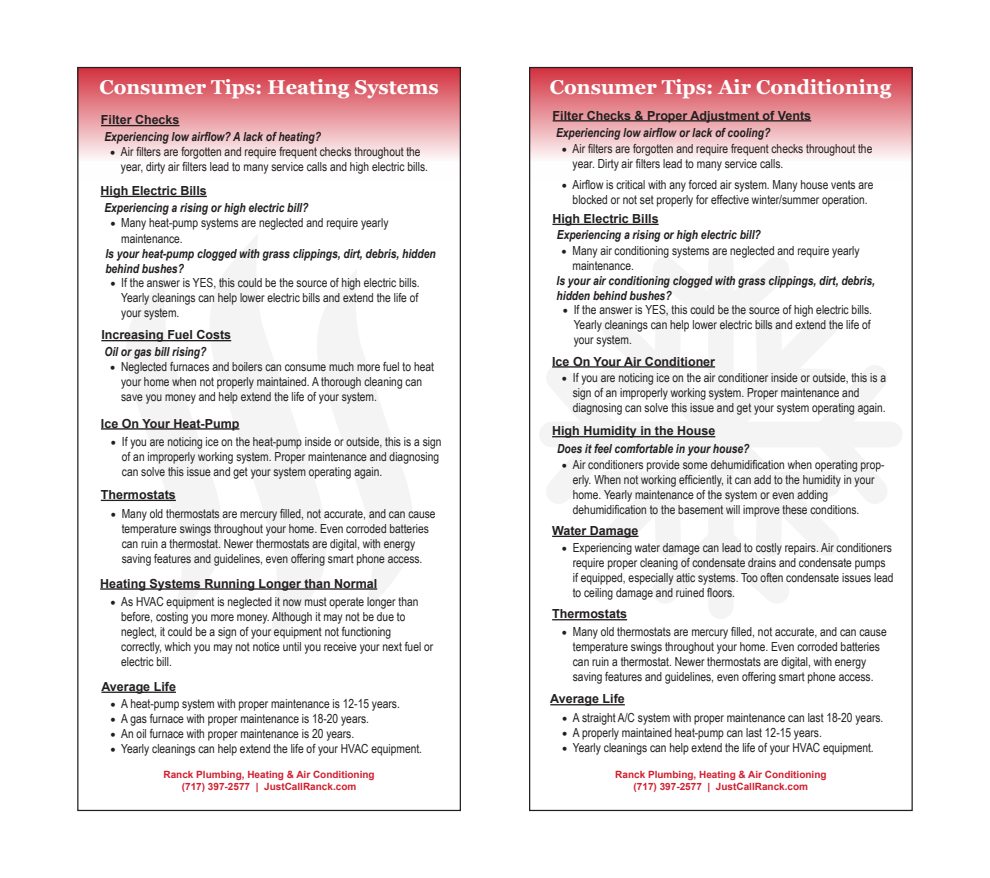
<style>
.page{position:relative;width:990px;height:878px;background:#fff}
.page>*{position:absolute;margin:0;border:0;box-sizing:border-box;transform-origin:0 0}
.t1{font:700 20px "Georgia";color:#fff}
.t2{font:12.5px/15px "Arial Narrow";color:#231f20}
.t3{font:italic 700 12.5px/15px "Arial Narrow";color:#231f20}
.t4{font:700 12.5px "Arial";color:#231f20}
.t5{font:700 10px/12px "Arial";color:#cf202f;text-align:center}
.s1{font-family:"Minion Pro";font-size:15px}
</style>
<div class="page">
<div style="left:77px;top:67px;width:384px;height:113px;background:linear-gradient(to bottom,#d23340,#fff)"></div>
<svg style="left:224px;top:235px;width:84px;height:409px;fill:#f6f6f6"></svg>
<svg style="left:126px;top:275px;width:102px;height:341px"></svg>
<svg style="left:308px;top:270px;width:105px;height:338px"></svg>
<hr style="left:101px;top:428px;width:138px;height:1px;background:#231f20">
<hr style="left:101px;top:499px;width:75px;height:2px;background:#231f20">
<hr style="left:100px;top:588px;width:277px;height:1px;background:#231f20">
<hr style="left:101px;top:691px;width:75px;height:2px;background:#231f20">
<hr style="left:101px;top:125px;width:78px;height:1px;background:#231f20">
<hr style="left:101px;top:196px;width:106px;height:1px;background:#231f20">
<hr style="left:101px;top:340px;width:130px;height:1px;background:#231f20">
<div style="left:529px;top:67px;width:384px;height:113px;background:linear-gradient(to bottom,#d1323f,#fff)"></div>
<svg style="left:540px;top:250px;width:362px;height:369px"></svg>
<hr style="left:552px;top:366px;width:163px;height:1px;background:#231f20">
<hr style="left:552px;top:535px;width:87px;height:2px;background:#231f20">
<hr style="left:552px;top:619px;width:75px;height:1px;background:#231f20">
<hr style="left:550px;top:704px;width:75px;height:1px;background:#231f20">
<hr style="left:553px;top:120px;width:258px;height:1px;background:#231f20">
<hr style="left:552px;top:436px;width:163px;height:1px;background:#231f20">
<hr style="left:552px;top:224px;width:107px;height:1px;background:#231f20">
<h1 class="t1" style="left:99px;top:74px;width:341px">Consumer Tips: Heating Systems</h1>
<p class="t4" style="left:101px;top:111px;width:80px">Filter Checks</p>
<p class="t2" style="left:121px;top:144px;width:309px;text-indent:-11px"><span class="s1">•</span> Air filters are forgotten and require frequent checks throughout the year, dirty air filters lead to many service calls and high electric bills.</p>
<p class="t3" style="left:104px;top:129px;width:218px">Experiencing low airflow? A lack of heating?</p>
<p class="t4" style="left:101px;top:182px;width:108px">High Electric Bills</p>
<p class="t2" style="left:121px;top:215px;width:269px;text-indent:-11px"><span class="s1">•</span> Many heat-pump systems are neglected and require yearly maintenance.</p>
<p class="t3" style="left:104px;top:200px;width:205px">Experiencing a rising or high electric bill?</p>
<p class="t3" style="left:105px;top:245px;width:332px">Is your heat-pump clogged with grass clippings, dirt, debris, hidden behind bushes?</p>
<p class="t2" style="left:121px;top:275px;width:300px;text-align:justify;text-indent:-11px"><span class="s1">•</span> If the answer is YES, this could be the source of high electric bills.<br>Yearly cleanings can help lower electric bills and extend the life of your system.</p>
<p class="t4" style="left:101px;top:326px;width:131px">Increasing Fuel Costs</p>
<p class="t2" style="left:121px;top:359px;width:314px;text-indent:-11px"><span class="s1">•</span> Neglected furnaces and boilers can consume much more fuel to heat your home when not properly maintained. A thorough cleaning can save you money and help extend the life of your system.</p>
<p class="t3" style="left:104px;top:343px;width:103px">Oil or gas bill rising?</p>
<p class="t4" style="left:101px;top:414px;width:140px">Ice On Your Heat-Pump</p>
<p class="t2" style="left:122px;top:433px;width:321px;text-indent:-11px"><span class="s1">•</span> If you are noticing ice on the heat-pump inside or outside, this is a sign of an improperly working system. Proper maintenance and diagnosing can solve this issue and get your system operating again.</p>
<p class="t4" style="left:101px;top:486px;width:77px">Thermostats</p>
<p class="t2" style="left:122px;top:505px;width:315px;text-indent:-11px"><span class="s1">•</span> Many old thermostats are mercury filled, not accurate, and can cause temperature swings throughout your home. Even corroded batteries can ruin a thermostat. Newer thermostats are digital, with energy saving features and guidelines, even offering smart phone access.</p>
<p class="t4" style="left:100px;top:574px;width:279px">Heating Systems Running Longer than Normal</p>
<p class="t2" style="left:121px;top:594px;width:314px;text-indent:-11px"><span class="s1">•</span> As HVAC equipment is neglected it now must operate longer than before, costing you more money. Although it may not be due to neglect, it could be a sign of your equipment not functioning correctly, which you may not notice until you receive your next fuel or electric bill.</p>
<p class="t4" style="left:101px;top:677px;width:76px">Average Life</p>
<p class="t2" style="left:110px;top:696px;width:291px"><span class="s1">•</span> A heat-pump system with proper maintenance is 12-15 years.</p>
<p class="t2" style="left:110px;top:711px;width:261px"><span class="s1">•</span> A gas furnace with proper maintenance is 18-20 years.</p>
<p class="t2" style="left:110px;top:726px;width:246px"><span class="s1">•</span> An oil furnace with proper maintenance is 20 years.</p>
<p class="t2" style="left:110px;top:741px;width:314px"><span class="s1">•</span> Yearly cleanings can help extend the life of your HVAC equipment.</p>
<p class="t5" style="left:163px;top:768px;width:213px">Ranck Plumbing, Heating &amp; Air Conditioning (717) 397-2577 | JustCallRanck.com</p>
<h1 class="t1" style="left:550px;top:74px;width:343px">Consumer Tips: Air Conditioning</h1>
<p class="t4" style="left:553px;top:106px;width:260px">Filter Checks &amp; Proper Adjustment of Vents</p>
<p class="t2" style="left:573px;top:141px;width:301px;text-indent:-11px"><span class="s1">•</span> Air filters are forgotten and require frequent checks throughout the year. Dirty air filters lead to many service calls.</p>
<p class="t2" style="left:561px;top:177px;width:314px;text-align:center"><span class="s1">•</span> Airflow is critical with any forced air system. Many house vents are blocked or not set properly for effective winter/summer operation.</p>
<p class="t3" style="left:556px;top:125px;width:216px">Experiencing low airflow or lack of cooling?</p>
<p class="t4" style="left:552px;top:210px;width:108px">High Electric Bills</p>
<p class="t2" style="left:572px;top:242px;width:289px;text-indent:-11px"><span class="s1">•</span> Many air conditioning systems are neglected and require yearly maintenance.</p>
<p class="t3" style="left:557px;top:227px;width:205px">Experiencing a rising or high electric bill?</p>
<p class="t3" style="left:557px;top:273px;width:320px">Is your air conditioning clogged with grass clippings, dirt, debris, hidden behind bushes?</p>
<p class="t2" style="left:574px;top:302px;width:300px;text-align:justify;text-indent:-11px"><span class="s1">•</span> If the answer is YES, this could be the source of high electric bills.<br>Yearly cleanings can help lower electric bills and extend the life of your system.</p>
<p class="t4" style="left:552px;top:352px;width:164px">Ice On Your Air Conditioner</p>
<p class="t2" style="left:573px;top:369px;width:315px;text-indent:-11px"><span class="s1">•</span> If you are noticing ice on the air conditioner inside or outside, this is a sign of an improperly working system. Proper maintenance and diagnosing can solve this issue and get your system operating again.</p>
<p class="t4" style="left:552px;top:422px;width:165px">High Humidity in the House</p>
<p class="t2" style="left:573px;top:456px;width:313px;text-indent:-11px"><span class="s1">•</span> Air conditioners provide some dehumidification when operating prop&shy;erly. When not working efficiently, it can add to the humidity in your home. Yearly maintenance of the system or even adding dehumidification to the basement will improve these conditions.</p>
<p class="t3" style="left:557px;top:441px;width:194px">Does it feel comfortable in your house?</p>
<p class="t4" style="left:552px;top:522px;width:88px">Water Damage</p>
<p class="t2" style="left:573px;top:539px;width:322px;text-indent:-11px"><span class="s1">•</span> Experiencing water damage can lead to costly repairs. Air conditioners require proper cleaning of condensate drains and condensate pumps if equipped, especially attic systems. Too often condensate issues lead to ceiling damage and ruined floors.</p>
<p class="t4" style="left:552px;top:605px;width:77px">Thermostats</p>
<p class="t2" style="left:573px;top:624px;width:315px;text-indent:-11px"><span class="s1">•</span> Many old thermostats are mercury filled, not accurate, and can cause temperature swings throughout your home. Even corroded batteries can ruin a thermostat. Newer thermostats are digital, with energy saving features and guidelines, even offering smart phone access.</p>
<p class="t4" style="left:550px;top:690px;width:76px">Average Life</p>
<p class="t2" style="left:562px;top:709px;width:323px"><span class="s1">•</span> A straight A/C system with proper maintenance can last 18-20 years.</p>
<p class="t2" style="left:562px;top:724px;width:262px"><span class="s1">•</span> A properly maintained heat-pump can last 12-15 years.</p>
<p class="t2" style="left:562px;top:739px;width:314px"><span class="s1">•</span> Yearly cleanings can help extend the life of your HVAC equipment.</p>
<p class="t5" style="left:615px;top:768px;width:213px">Ranck Plumbing, Heating &amp; Air Conditioning (717) 397-2577 | JustCallRanck.com</p>
</div>
